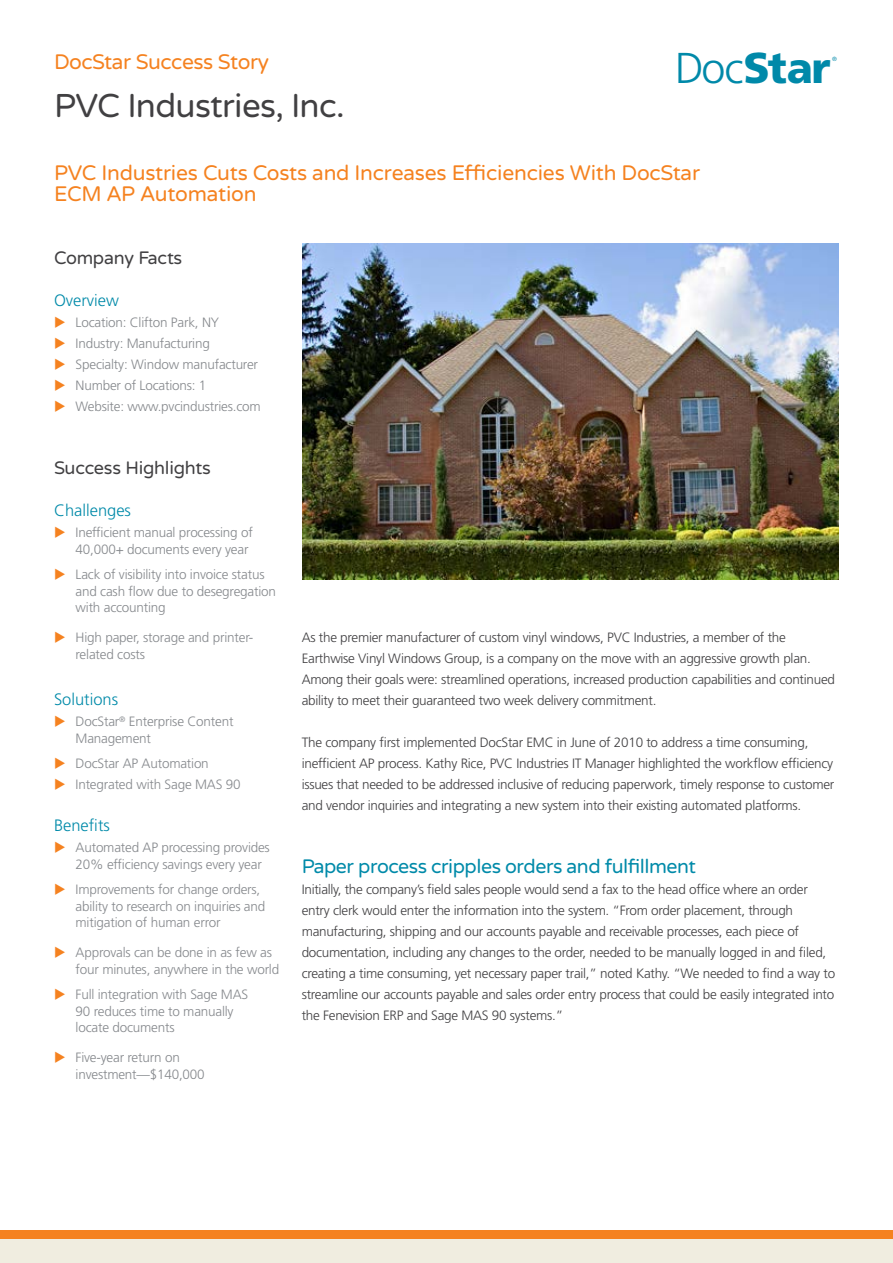
<style>
.page{position:relative;width:893px;height:1263px;background:#fff}
.page>*{position:absolute;margin:0;border:0;box-sizing:border-box;transform-origin:0 0}
.t1{font:900 43.2px "Frutiger LT Std";color:#0089a9}
.Company_Name{font:33px "Varela Round";letter-spacing:-.02em;color:#414042}
.Intro_Statement{font:21px/21px "Varela Round";letter-spacing:-.01em;color:#f58220}
.Body_Heading{font:19.5px "Varela Round";letter-spacing:-.025em;color:#008aa9}
.Functionality_Headin{font:18px "Varela Round";letter-spacing:-.015em;color:#414042}
.Functionality_Subhea{font:300 16.5px "Frutiger LT Std";color:#008aa9}
.Body_Copy{font:300 13.5px/21px "Frutiger LT Std";letter-spacing:-.02em;color:#414042}
.t2{font:300 13.5px/16.5px "Frutiger LT Std";letter-spacing:-.015em;color:#86898d}
.t3{font:300 6px "Frutiger LT Std";color:#0089a9}
.s1{font-weight:300}
</style>
<div class="page">
<div style="left:0;top:1230px;width:893px;height:10px;background:#f58220"></div>
<div style="left:0;top:1239px;width:893px;height:24px;background:#f0ede0"></div>
<img style="left:302px;top:243px;width:537px;height:336px">
<h1 class="t1" style="left:675px;top:42px;width:157px"><span class="s1">Doc</span>Star</h1>
<h3 class="Intro_Statement" style="left:54px;top:52px;width:216px">DocStar Success Story</h3>
<p class="t3" style="left:832px;top:56px;width:6px">®</p>
<p class="Company_Name" style="left:54px;top:87px;width:292px">PVC Industries, Inc.</p>
<p class="Intro_Statement" style="left:54px;top:163px;width:648px">PVC Industries Cuts Costs and Increases Efficiencies With DocStar<br>ECM AP Automation</p>
<p class="Functionality_Headin" style="left:54px;top:247px;width:130px">Company Facts</p>
<p class="Functionality_Subhea" style="left:54px;top:291px;width:67px">Overview</p>
<p class="t2" style="left:76px;top:314px;width:145px">Location: Clifton Park, NY</p>
<p class="t2" style="left:76px;top:335px;width:136px">Industry: Manufacturing</p>
<p class="t2" style="left:76px;top:356px;width:184px">Specialty: Window manufacturer</p>
<p class="t2" style="left:76px;top:377px;width:132px">Number of Locations: 1</p>
<p class="t2" style="left:76px;top:398px;width:187px">Website: www.pvcindustries.com</p>
<p class="Functionality_Headin" style="left:54px;top:457px;width:158px">Success Highlights</p>
<p class="Functionality_Subhea" style="left:54px;top:501px;width:79px">Challenges</p>
<p class="t2" style="left:76px;top:524px;width:179px">Inefficient manual processing of<br>40,000+ documents every year</p>
<p class="t2" style="left:76px;top:566px;width:202px">Lack of visibility into invoice status and cash flow due to desegregation with accounting</p>
<p class="t2" style="left:76px;top:629px;width:179px">High paper, storage and printer&shy;related costs</p>
<p class="Functionality_Subhea" style="left:54px;top:690px;width:66px">Solutions</p>
<p class="t2" style="left:76px;top:713px;width:159px">DocStar<sup>®</sup> Enterprise Content<br>Management</p>
<p class="t2" style="left:76px;top:755px;width:135px">DocStar AP Automation</p>
<p class="t2" style="left:76px;top:776px;width:167px">Integrated with Sage MAS 90</p>
<p class="Functionality_Subhea" style="left:54px;top:816px;width:57px">Benefits</p>
<p class="t2" style="left:76px;top:839px;width:196px">Automated AP processing provides<br>20% efficiency savings every year</p>
<p class="t2" style="left:76px;top:881px;width:191px">Improvements for change orders, ability to research on inquiries and mitigation of human error</p>
<p class="t2" style="left:76px;top:944px;width:205px">Approvals can be done in as few as four minutes, anywhere in the world</p>
<p class="t2" style="left:76px;top:986px;width:174px">Full integration with Sage MAS<br>90 reduces time to manually locate documents</p>
<p class="t2" style="left:76px;top:1049px;width:131px">Five-year return on investment—$140,000</p>
<p class="Body_Copy" style="left:302px;top:627px;width:535px">As the premier manufacturer of custom vinyl windows, PVC Industries, a member of the Earthwise Vinyl Windows Group, is a company on the move with an aggressive growth plan.<br>Among their goals were: streamlined operations, increased production capabilities and continued ability to meet their guaranteed two week delivery commitment.</p>
<p class="Body_Copy" style="left:302px;top:732px;width:534px">The company first implemented DocStar EMC in June of 2010 to address a time consuming, inefficient AP process. Kathy Rice, PVC Industries IT Manager highlighted the workflow efficiency issues that needed to be addressed inclusive of reducing paperwork, timely response to customer and vendor inquiries and integrating a new system into their existing automated platforms.</p>
<p class="Body_Heading" style="left:302px;top:855px;width:396px">Paper process cripples orders and fulfillment</p>
<p class="Body_Copy" style="left:302px;top:879px;width:535px">Initially, the company’s field sales people would send a fax to the head office where an order entry clerk would enter the information into the system. “From order placement, through manufacturing, shipping and our accounts payable and receivable processes, each piece of documentation, including any changes to the order, needed to be manually logged in and filed, creating a time consuming, yet necessary paper trail,” noted Kathy. “We needed to find a way to streamline our accounts payable and sales order entry process that could be easily integrated into the Fenevision ERP and Sage MAS 90 systems.”</p>
</div>
